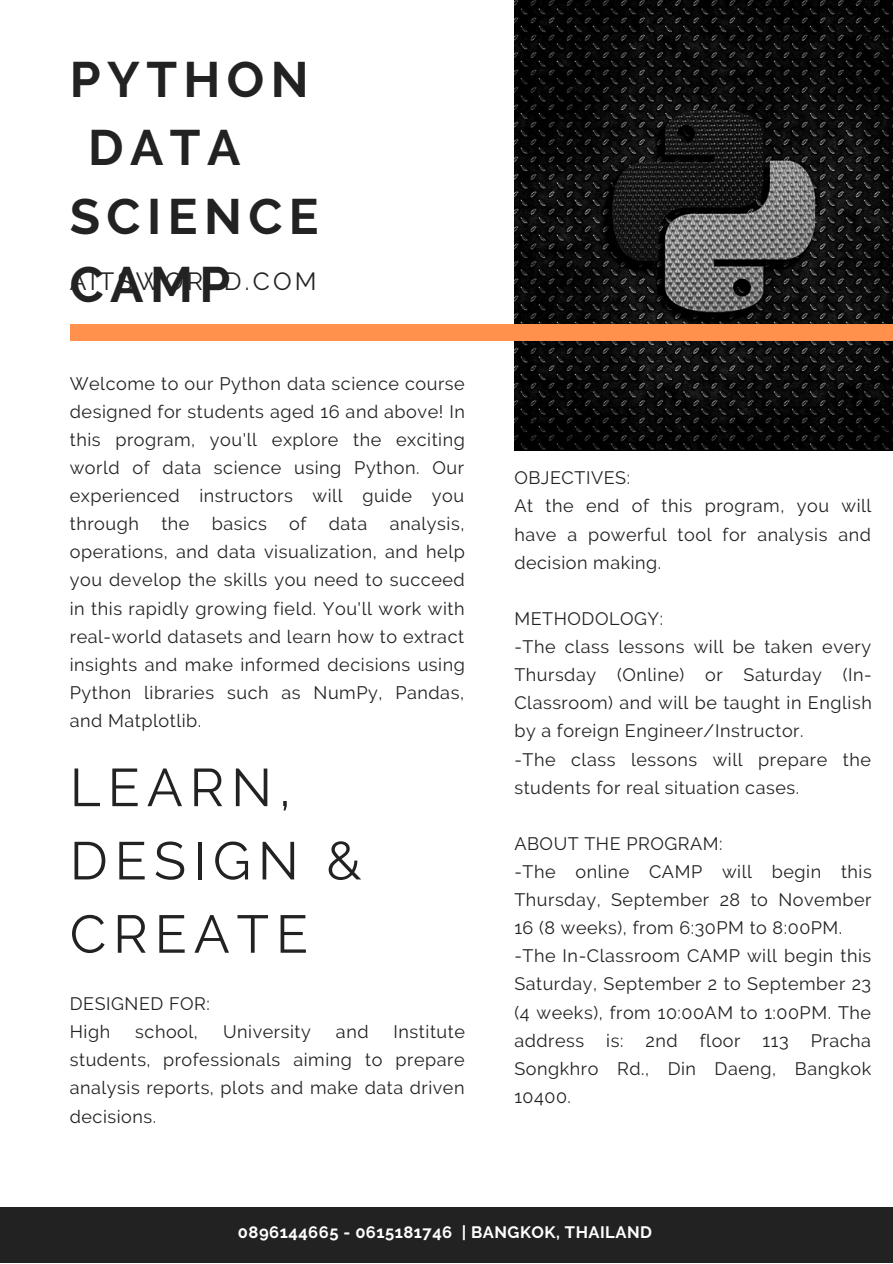
<style>
.page{position:relative;width:893px;height:1264px;background:#fff}
.page>*{position:absolute;margin:0;border:0;box-sizing:border-box;transform-origin:0 0}
.t1{font:53.1px/73.2px "Raleway";letter-spacing:.13em;color:#222}
.t2{font:700 49.65px "Raleway";letter-spacing:.13em;color:#222}
.t3{font:24.75px "Raleway";letter-spacing:.13em;color:#222}
.t4{font:18px/28px "Raleway";letter-spacing:.03em;color:#222;text-align:justify}
.t5{font:700 16.5px "Raleway";letter-spacing:.03em;color:#fff}
</style>
<div class="page">
<img style="left:514px;top:0;width:378px;height:450px">
<div style="left:70px;top:324px;width:822px;height:17px;background:#ff914d"></div>
<div style="left:0;top:1207px;width:892px;height:55px;background:#222"></div>
<p class="t2" style="left:70px;top:50px;width:240px">PYTHON</p>
<p class="t2" style="left:88px;top:118px;width:154px">DATA</p>
<p class="t2" style="left:70px;top:187px;width:250px">SCIENCE</p>
<p class="t2" style="left:70px;top:256px;width:162px">CAMP</p>
<p class="t3" style="left:70px;top:267px;width:248px">AITSWORLD.COM</p>
<p class="t4" style="left:70px;top:369px;width:396px">Welcome to our Python data science course designed for students aged 16 and above! In this program, you'll explore the exciting world of data science using Python. Our experienced instructors will guide you through the basics of data analysis, operations, and data visualization, and help you develop the skills you need to succeed in this rapidly growing field. You'll work with real-world datasets and learn how to extract insights and make informed decisions using Python libraries such as NumPy, Pandas, and Matplotlib.</p>
<p class="t1" style="left:70px;top:750px;width:293px">LEARN,<br>DESIGN &amp;</p>
<p class="t1" style="left:70px;top:897px;width:240px">CREATE</p>
<p class="t4" style="left:70px;top:989px;width:142px">DESIGNED FOR:</p>
<p class="t4" style="left:70px;top:1017px;width:42px">High</p>
<p class="t4" style="left:135px;top:1017px;width:64px">school,</p>
<p class="t4" style="left:223px;top:1017px;width:89px">University</p>
<p class="t4" style="left:336px;top:1017px;width:34px">and</p>
<p class="t4" style="left:70px;top:1017px;width:396px;text-indent:324px">Institute students, professionals aiming to prepare analysis reports, plots and make data driven decisions.</p>
<p class="t4" style="left:514px;top:464px;width:117px">OBJECTIVES:</p>
<p class="t4" style="left:514px;top:492px;width:358px">At the end of this program, you will have a powerful tool for analysis and decision making.</p>
<p class="t4" style="left:514px;top:604px;width:150px">METHODOLOGY:</p>
<p class="t4" style="left:514px;top:632px;width:359px">-The class lessons will be taken every Thursday (Online) or Saturday (In-Classroom) and will be taught in English by a foreign Engineer/Instructor.</p>
<p class="t4" style="left:514px;top:745px;width:358px">-The class lessons will prepare the students for real situation cases.</p>
<p class="t4" style="left:514px;top:829px;width:210px">ABOUT THE PROGRAM:</p>
<p class="t4" style="left:514px;top:857px;width:359px">-The online CAMP will begin this Thursday, September 28 to November 16 (8 weeks), from 6:30PM to 8:00PM.</p>
<p class="t4" style="left:514px;top:941px;width:358px">-The In-Classroom CAMP will begin this Saturday, September 2 to September 23 (4 weeks), from 10:00AM to 1:00PM. The address is: 2nd floor 113 Pracha Songkhro Rd., Din Daeng, Bangkok 10400.</p>
<p class="t5" style="left:238px;top:1222px;width:415px">0896144665 - 0615181746 | BANGKOK, THAILAND</p>
</div>
